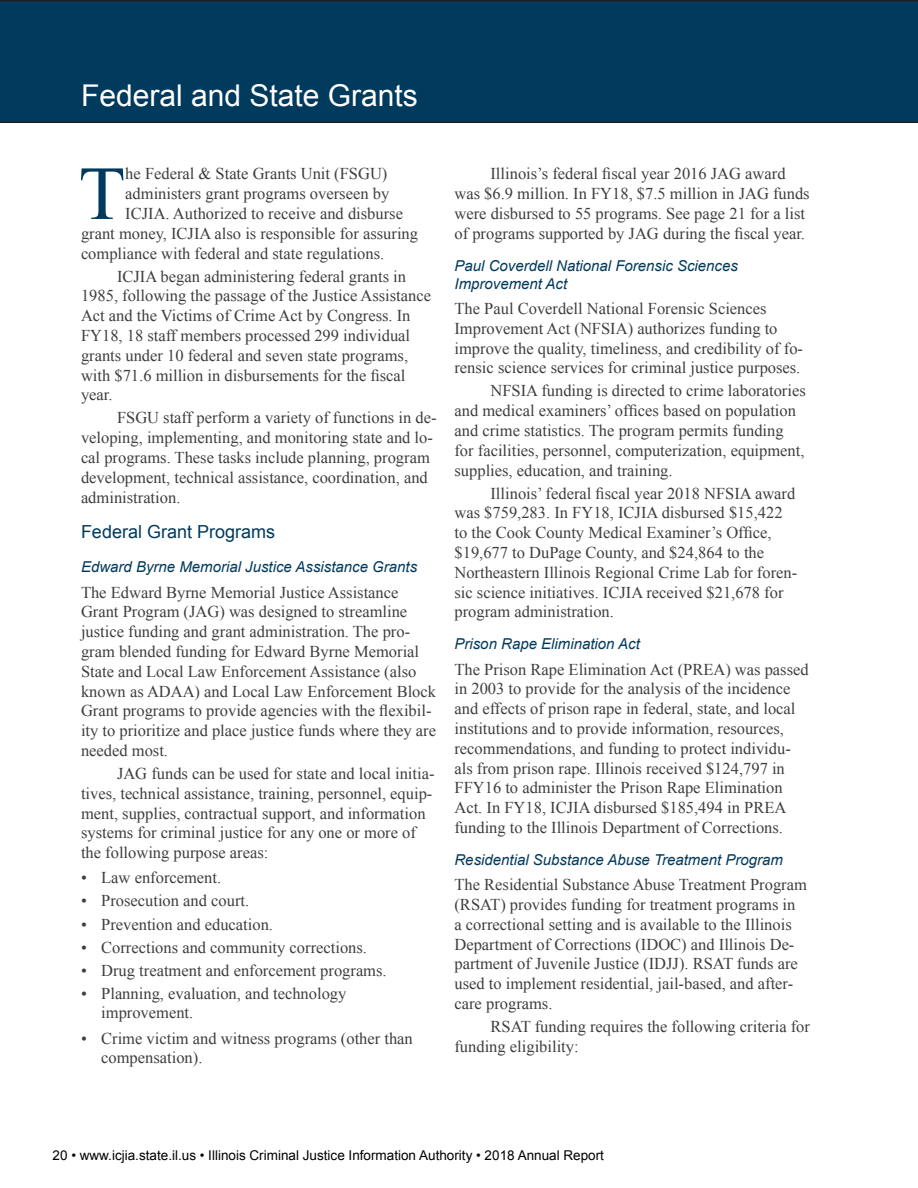
<style>
.page{position:relative;width:918px;height:1188px;background:#fff}
.page>*{position:absolute;margin:0;border:0;box-sizing:border-box;transform-origin:0 0}
.Drop_cap{font:76.35px "Times New Roman";color:#003a5d}
.Head{font:30px "Arial";color:#fff}
.Subhead_1{font:18px "Arial";color:#003a5d}
.Bodyfirst{font:16.5px/19.8px "Times New Roman";color:#3e3e3f}
.Body_text{font:16.5px/19.8px "Times New Roman";color:#3e3e3f}
.Drop_cap-2{font:16.5px "Times New Roman";color:#3e3e3f}
.Subhead_2{font:italic 15px/18px "Arial";color:#003a5d}
.t1{font:13.5px "Arial";color:#000}
</style>
<div class="page">
<div style="left:0;top:0;width:918px;height:123px;background:#003a5d"></div>
<p class="Head" style="left:81px;top:76px;width:338px">Federal and State Grants</p>
<p class="Drop_cap" style="left:79px;top:142px;width:48px">T</p>
<p class="Drop_cap-2" style="left:125px;top:163px;width:264px">he Federal &amp; State Grants Unit (FSGU)</p>
<p class="Drop_cap-2" style="left:125px;top:183px;width:265px">administers grant programs overseen by</p>
<p class="Drop_cap-2" style="left:125px;top:202px;width:279px">ICJIA. Authorized to receive and disburse</p>
<p class="Drop_cap-2" style="left:81px;top:222px;width:339px">grant money, ICJIA also is responsible for assuring</p>
<p class="Drop_cap-2" style="left:81px;top:242px;width:305px">compliance with federal and state regulations.</p>
<p class="Body_text" style="left:81px;top:266px;width:352px;text-indent:36px">ICJIA began administering federal grants in 1985, following the passage of the Justice Assistance Act and the Victims of Crime Act by Congress. In FY18, 18 staff members processed 299 individual grants under 10 federal and seven state programs, with $71.6 million in disbursements for the fiscal year.</p>
<p class="Body_text" style="left:81px;top:408px;width:357px;text-indent:36px">FSGU staff perform a variety of functions in de&shy;veloping, implementing, and monitoring state and lo&shy;cal programs. These tasks include planning, program development, technical assistance, coordination, and administration.</p>
<p class="Subhead_1" style="left:81px;top:520px;width:196px">Federal Grant Programs</p>
<p class="Subhead_2" style="left:81px;top:558px;width:338px">Edward Byrne Memorial Justice Assistance Grants</p>
<p class="Bodyfirst" style="left:81px;top:582px;width:357px">The Edward Byrne Memorial Justice Assistance Grant Program (JAG) was designed to streamline justice funding and grant administration. The pro&shy;gram blended funding for Edward Byrne Memorial State and Local Law Enforcement Assistance (also known as ADAA) and Local Law Enforcement Block Grant programs to provide agencies with the flexibil&shy;ity to prioritize and place justice funds where they are needed most.</p>
<p class="Body_text" style="left:81px;top:763px;width:355px;text-indent:36px">JAG funds can be used for state and local initia&shy;tives, technical assistance, training, personnel, equip&shy;ment, supplies, contractual support, and information systems for criminal justice for any one or more of the following purpose areas:</p>
<p class="Bodyfirst" style="left:81px;top:868px;width:142px">• Law enforcement.</p>
<p class="Bodyfirst" style="left:81px;top:891px;width:170px">• Prosecution and court.</p>
<p class="Bodyfirst" style="left:81px;top:914px;width:194px">• Prevention and education.</p>
<p class="Bodyfirst" style="left:81px;top:937px;width:288px">• Corrections and community corrections.</p>
<p class="Bodyfirst" style="left:81px;top:960px;width:307px">• Drug treatment and enforcement programs.</p>
<p class="Bodyfirst" style="left:101px;top:983px;width:247px;text-indent:-20px">• Planning, evaluation, and technology improvement.</p>
<p class="Bodyfirst" style="left:101px;top:1028px;width:313px;text-indent:-20px">• Crime victim and witness programs (other than compensation).</p>
<p class="Body_text" style="left:454px;top:164px;width:357px;text-indent:36px">Illinois’s federal fiscal year 2016 JAG award was $6.9 million. In FY18, $7.5 million in JAG funds were disbursed to 55 programs. See page 21 for a list of programs supported by JAG during the fiscal year.</p>
<p class="Subhead_2" style="left:454px;top:257px;width:285px">Paul Coverdell National Forensic Sciences<br>Improvement Act</p>
<p class="Bodyfirst" style="left:454px;top:298px;width:350px">The Paul Coverdell National Forensic Sciences Improvement Act (NFSIA) authorizes funding to improve the quality, timeliness, and credibility of fo&shy;rensic science services for criminal justice purposes.</p>
<p class="Body_text" style="left:454px;top:381px;width:353px;text-indent:36px">NFSIA funding is directed to crime laboratories and medical examiners’ offices based on population and crime statistics. The program permits funding for facilities, personnel, computerization, equipment, supplies, education, and training.</p>
<p class="Body_text" style="left:454px;top:483px;width:344px;text-indent:36px">Illinois’ federal fiscal year 2018 NFSIA award was $759,283. In FY18, ICJIA disbursed $15,422 to the Cook County Medical Examiner’s Office, $19,677 to DuPage County, and $24,864 to the Northeastern Illinois Regional Crime Lab for foren&shy;sic science initiatives. ICJIA received $21,678 for program administration.</p>
<p class="Subhead_2" style="left:454px;top:635px;width:187px">Prison Rape Elimination Act</p>
<p class="Bodyfirst" style="left:454px;top:659px;width:356px">The Prison Rape Elimination Act (PREA) was passed in 2003 to provide for the analysis of the incidence and effects of prison rape in federal, state, and local institutions and to provide information, resources, recommendations, and funding to protect individu&shy;als from prison rape. Illinois received $124,797 in FFY16 to administer the Prison Rape Elimination Act. In FY18, ICJIA disbursed $185,494 in PREA funding to the Illinois Department of Corrections.</p>
<p class="Subhead_2" style="left:454px;top:851px;width:330px">Residential Substance Abuse Treatment Program</p>
<p class="Bodyfirst" style="left:454px;top:875px;width:354px">The Residential Substance Abuse Treatment Program (RSAT) provides funding for treatment programs in<br>a correctional setting and is available to the Illinois Department of Corrections (IDOC) and Illinois De&shy;partment of Juvenile Justice (IDJJ). RSAT funds are used to implement residential, jail-based, and after&shy;care programs.</p>
<p class="Body_text" style="left:454px;top:1016px;width:357px;text-indent:36px">RSAT funding requires the following criteria for funding eligibility:</p>
<p class="t1" style="left:53px;top:1146px;width:553px">20 • www.icjia.state.il.us • Illinois Criminal Justice Information Authority • 2018 Annual Report</p>
</div>
